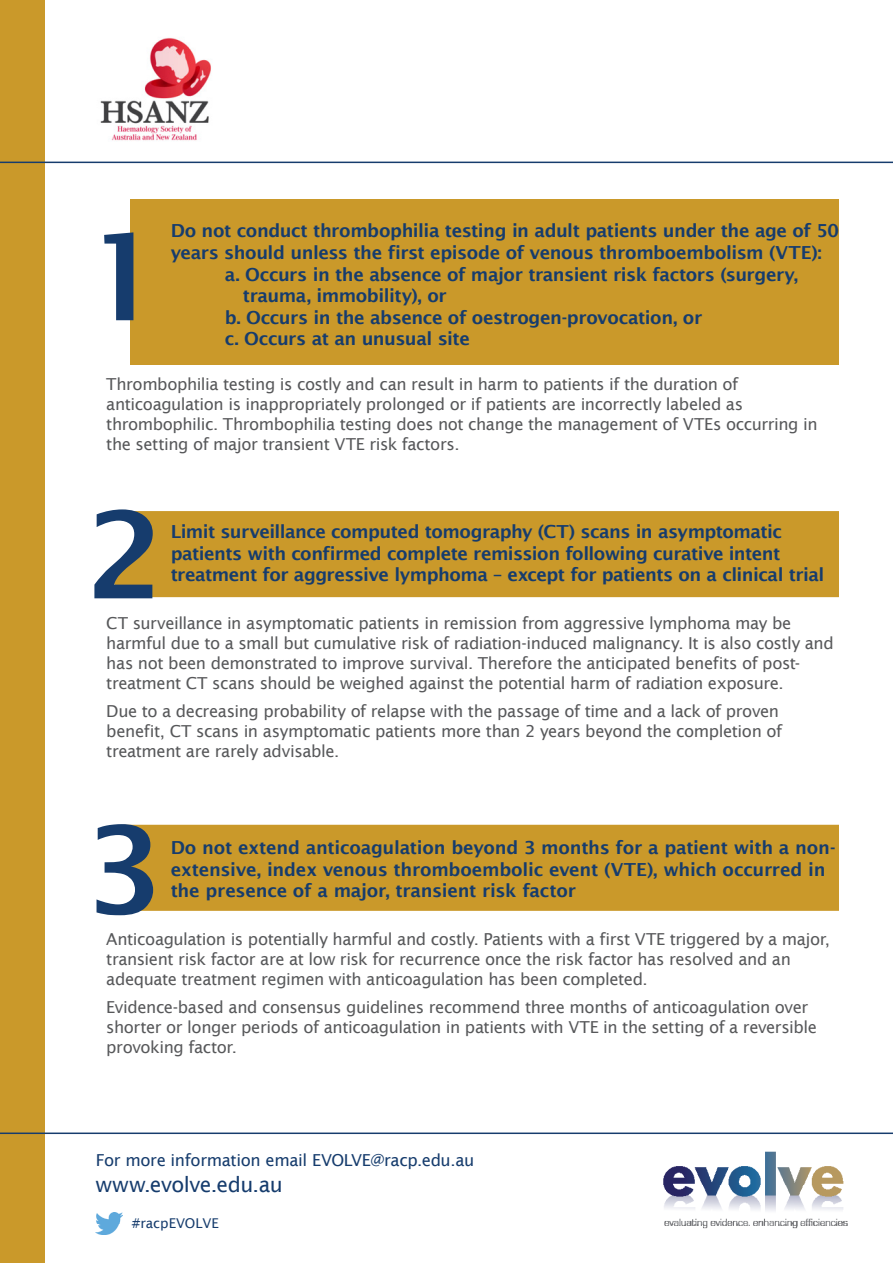
<style>
.page{position:relative;width:893px;height:1263px;background:#fff}
.page>*{position:absolute;margin:0;border:0;box-sizing:border-box;transform-origin:0 0}
.t1{font:600 120px "Lucida Sans";color:#163c6d}
.t2{font:21px "Lucida Sans";letter-spacing:-.025em;color:#163c6d}
.t3{font:600 18px/21.6px "Lucida Sans";letter-spacing:-.025em;color:#163c6d}
.t4{font:16.5px/19.8px "Lucida Sans";letter-spacing:-.025em;color:#57585a}
.t5{font:16.5px "Lucida Sans";letter-spacing:-.02em;color:#163c6d}
.t6{font:13.5px "Lucida Sans";color:#163c6d}
</style>
<div class="page">
<div style="left:0;top:0;width:45px;height:1263px;background:#ca992a"></div>
<img style="left:100px;top:38px;width:111px;height:103px">
<hr style="left:0;top:1132px;width:893px;height:2px;background:#163c6d">
<hr style="left:0;top:162px;width:893px;height:1px;background:#163c6d">
<img style="left:96px;top:1212px;width:26px;height:22px">
<div style="left:131px;top:199px;width:708px;height:166px;background:#ca992a"></div>
<div style="left:106px;top:511px;width:733px;height:86px;background:#ca992a"></div>
<div style="left:123px;top:825px;width:716px;height:86px;background:#ca992a"></div>
<img style="left:663px;top:1151px;width:185px;height:78px">
<p class="t1" style="left:86px;top:209px;width:78px">1</p>
<p class="t3" style="left:171px;top:220px;width:670px">Do not conduct thrombophilia testing in adult patients under the age of 50 years should unless the first episode of venous thromboembolism (VTE):</p>
<p class="t3" style="left:243px;top:263px;width:557px;text-indent:-18px">a. Occurs in the absence of major transient risk factors (surgery, trauma, immobility), or</p>
<p class="t3" style="left:225px;top:306px;width:479px">b. Occurs in the absence of oestrogen-provocation, or</p>
<p class="t3" style="left:225px;top:328px;width:247px">c. Occurs at an unusual site</p>
<p class="t4" style="left:106px;top:374px;width:713px">Thrombophilia testing is costly and can result in harm to patients if the duration of anticoagulation is inappropriately prolonged or if patients are incorrectly labeled as thrombophilic. Thrombophilia testing does not change the management of VTEs occurring in the setting of major transient VTE risk factors.</p>
<p class="t1" style="left:87px;top:487px;width:78px">2</p>
<p class="t3" style="left:171px;top:521px;width:613px">Limit surveillance computed tomography (CT) scans in asymptomatic patients with confirmed complete remission following curative intent</p>
<p class="t3" style="left:171px;top:564px;width:655px">treatment for aggressive lymphoma – except for patients on a clinical trial</p>
<p class="t4" style="left:106px;top:613px;width:729px">CT surveillance in asymptomatic patients in remission from aggressive lymphoma may be harmful due to a small but cumulative risk of radiation-induced malignancy. It is also costly and has not been demonstrated to improve survival. Therefore the anticipated benefits of post&shy;treatment CT scans should be weighed against the potential harm of radiation exposure.</p>
<p class="t4" style="left:106px;top:701px;width:677px">Due to a decreasing probability of relapse with the passage of time and a lack of proven benefit, CT scans in asymptomatic patients more than 2 years beyond the completion of treatment are rarely advisable.</p>
<p class="t1" style="left:86px;top:802px;width:78px">3</p>
<p class="t3" style="left:171px;top:837px;width:666px">Do not extend anticoagulation beyond 3 months for a patient with a non&shy;extensive, index venous thromboembolic event (VTE), which occurred in</p>
<p class="t3" style="left:171px;top:880px;width:407px">the presence of a major, transient risk factor</p>
<p class="t4" style="left:106px;top:929px;width:725px">Anticoagulation is potentially harmful and costly. Patients with a first VTE triggered by a major, transient risk factor are at low risk for recurrence once the risk factor has resolved and an adequate treatment regimen with anticoagulation has been completed.</p>
<p class="t4" style="left:106px;top:997px;width:712px">Evidence-based and consensus guidelines recommend three months of anticoagulation over shorter or longer periods of anticoagulation in patients with VTE in the setting of a reversible provoking factor.</p>
<p class="t5" style="left:96px;top:1151px;width:380px">For more information email EVOLVE@racp.edu.au</p>
<p class="t2" style="left:96px;top:1172px;width:189px">www.evolve.edu.au</p>
<p class="t6" style="left:132px;top:1216px;width:88px">#racpEVOLVE</p>
</div>
